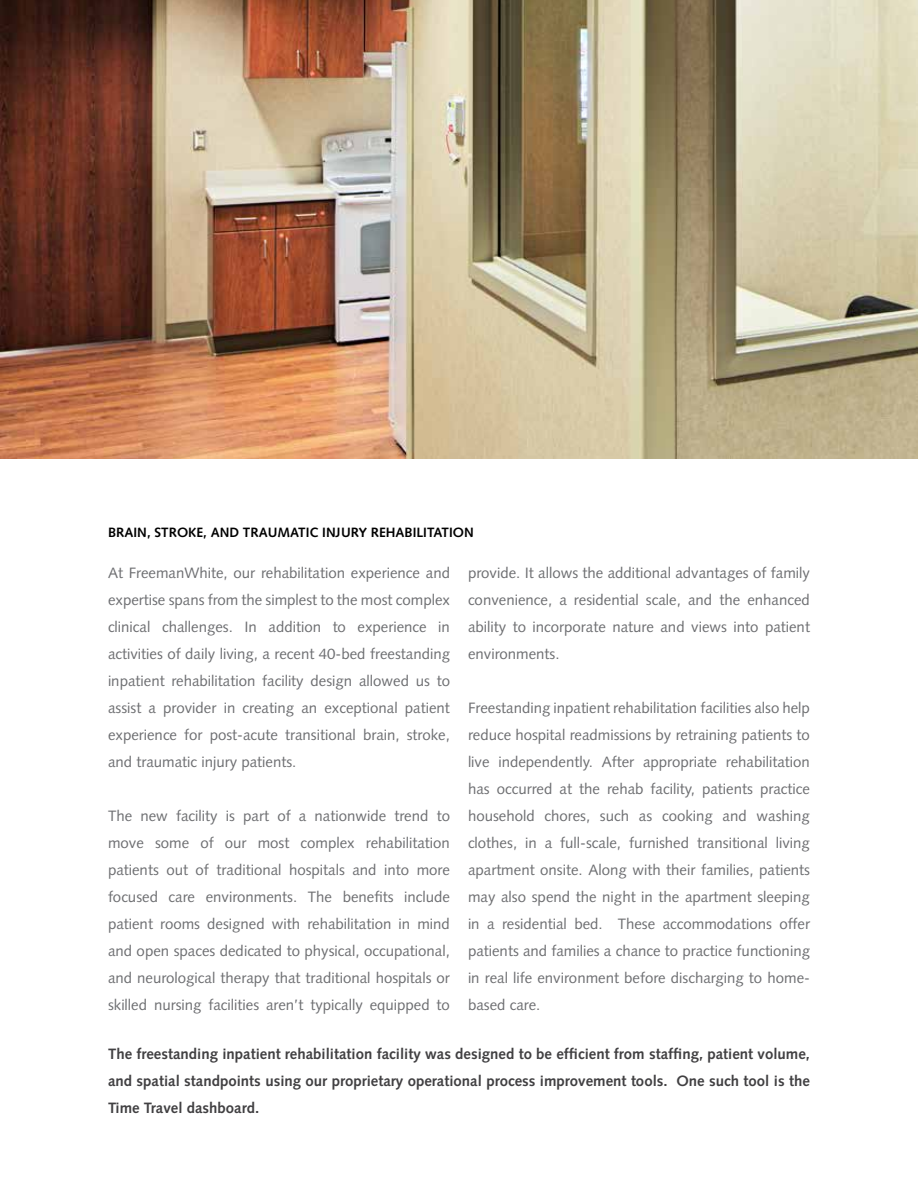
<style>
.page{position:relative;width:918px;height:1188px;background:#fff}
.page>*{position:absolute;margin:0;border:0;box-sizing:border-box;transform-origin:0 0}
.t1{font:15px/27px "Syntax";color:#6d6e71;text-align:justify}
.t2{font:700 15px/27px "Syntax";color:#414042;text-align:justify}
.t3{font:700 13.5px "Syntax";color:#000}
</style>
<div class="page">
<img style="left:0;top:0;width:918px;height:459px">
<p class="t3" style="left:108px;top:524px;width:367px">BRAIN, STROKE, AND TRAUMATIC INJURY REHABILITATION</p>
<p class="t1" style="left:108px;top:560px;width:344px">At FreemanWhite, our rehabilitation experience and expertise spans from the simplest to the most complex clinical challenges. In addition to experience in activities of daily living, a recent 40-bed freestanding inpatient rehabilitation facility design allowed us to assist a provider in creating an exceptional patient experience for post-acute transitional brain, stroke, and traumatic injury patients.</p>
<p class="t1" style="left:108px;top:803px;width:344px">The new facility is part of a nationwide trend to move some of our most complex rehabilitation patients out of traditional hospitals and into more focused care environments. The benefits include patient rooms designed with rehabilitation in mind and open spaces dedicated to physical, occupational, and neurological therapy that traditional hospitals or skilled nursing facilities aren’t typically equipped to</p>
<p class="t1" style="left:468px;top:560px;width:344px">provide. It allows the additional advantages of family convenience, a residential scale, and the enhanced ability to incorporate nature and views into patient environments.</p>
<p class="t1" style="left:468px;top:695px;width:344px">Freestanding inpatient rehabilitation facilities also help reduce hospital readmissions by retraining patients to live independently. After appropriate rehabilitation has occurred at the rehab facility, patients practice household chores, such as cooking and washing clothes, in a full-scale, furnished transitional living apartment onsite. Along with their families, patients may also spend the night in the apartment sleeping in a residential bed. These accommodations offer patients and families a chance to practice functioning in real life environment before discharging to home&shy;based care.</p>
<p class="t2" style="left:108px;top:1041px;width:704px">The freestanding inpatient rehabilitation facility was designed to be efficient from staffing, patient volume, and spatial standpoints using our proprietary operational process improvement tools. One such tool is the Time Travel dashboard.</p>
</div>
